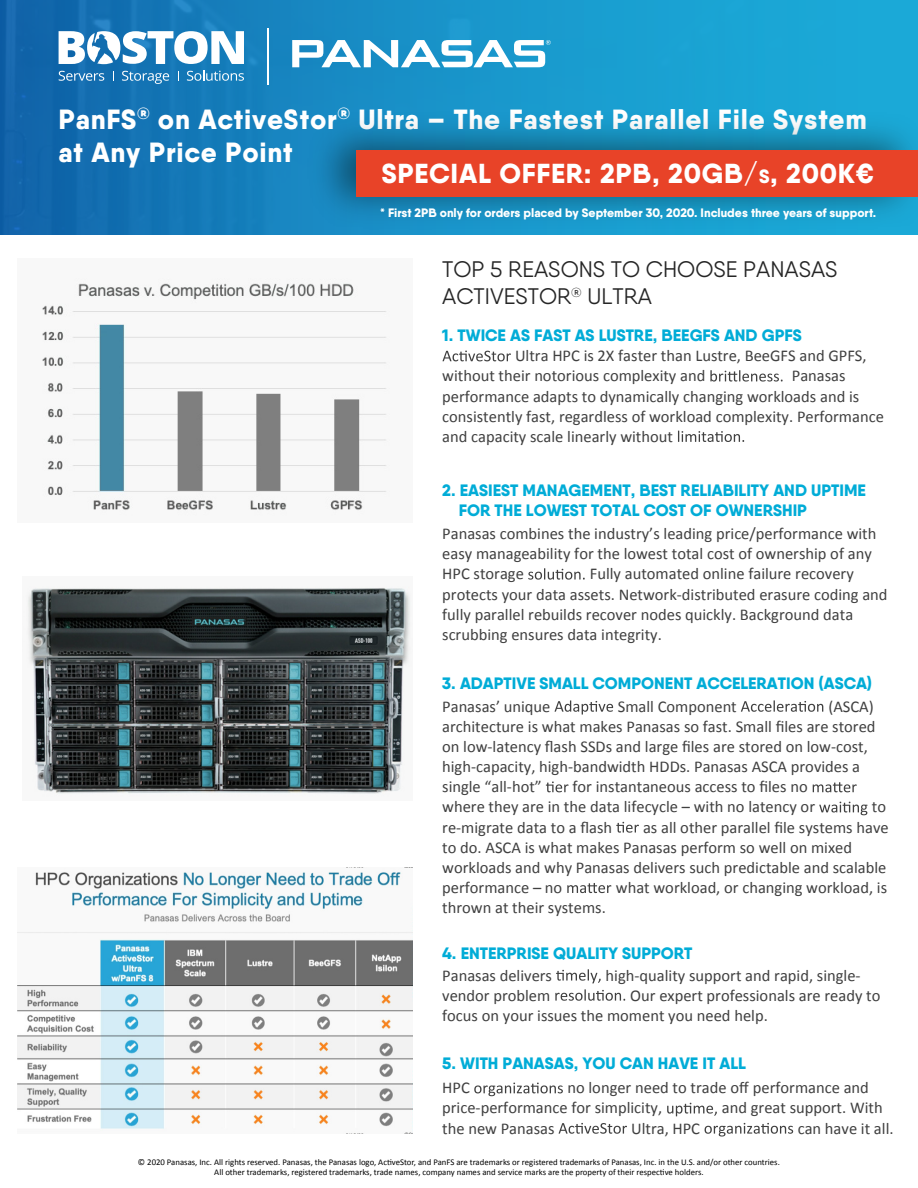
<style>
.page{position:relative;width:918px;height:1188px;background:#fff}
.page>*{position:absolute;margin:0;border:0;box-sizing:border-box;transform-origin:0 0}
.t1{font:800 27.75px/33.3px "Qanelas";letter-spacing:.03em;color:#fff}
.t2{font:800 27.45px "Qanelas";letter-spacing:.03em;color:#fff}
.t3{font:22.5px/27px "Qanelas";color:#262626}
.t4{font:16.5px/20.1px "Calibri";color:#404040}
.t5{font:800 16.5px/19.8px "Qanelas";color:#01acd7}
.t6{font:800 12.3px "Qanelas";color:#fff}
.t7{font:8.7px/10.5px "Calibri";color:#000;text-align:center}
.s1{font-size:19.2px}
</style>
<div class="page">
<div style="left:0;top:0;width:918px;height:234px;background:linear-gradient(to right,#136aae,#1db4de)"></div>
<svg style="left:443px;top:351px;width:68px;height:10px"></svg>
<svg style="left:710px;top:370px;width:73px;height:12px"></svg>
<svg style="left:678px;top:431px;width:66px;height:11px"></svg>
<svg style="left:528px;top:568px;width:57px;height:12px"></svg>
<svg style="left:555px;top:700px;width:58px;height:15px"></svg>
<svg style="left:741px;top:700px;width:82px;height:12px"></svg>
<svg style="left:546px;top:782px;width:22px;height:10px"></svg>
<svg style="left:813px;top:782px;width:44px;height:10px"></svg>
<svg style="left:819px;top:802px;width:48px;height:13px"></svg>
<svg style="left:616px;top:822px;width:23px;height:11px"></svg>
<svg style="left:567px;top:883px;width:44px;height:10px"></svg>
<svg style="left:556px;top:969px;width:45px;height:14px"></svg>
<svg style="left:555px;top:989px;width:70px;height:12px"></svg>
<svg style="left:474px;top:1083px;width:89px;height:13px"></svg>
<svg style="left:667px;top:1103px;width:50px;height:13px"></svg>
<svg style="left:559px;top:1123px;width:68px;height:11px"></svg>
<svg style="left:705px;top:1123px;width:88px;height:14px"></svg>
<svg style="left:42px;top:279px;width:345px;height:232px"></svg>
<svg style="left:27px;top:587px;width:384px;height:209px;background:#454e50"></svg>
<svg style="left:17px;top:872px;width:395px;height:262px;fill:#f2f2f5"></svg>
<img style="left:297px;top:101px;width:621px;height:134px">
<div style="left:357px;top:150px;width:561px;height:47px;background:#e84328"></div>
<svg style="left:59px;top:71px;width:45px;height:10px"></svg>
<svg style="left:122px;top:71px;width:47px;height:13px"></svg>
<svg style="left:187px;top:70px;width:57px;height:11px"></svg>
<svg style="left:59px;top:31px;width:185px;height:33px"></svg>
<svg style="left:292px;top:40px;width:259px;height:27px"></svg>
<hr style="left:268px;top:28px;width:1px;height:57px;background:#fff">
<h1 class="t1" style="left:59px;top:102px;width:810px">PanFS<sup>®</sup> on ActiveStor<sup>®</sup> Ultra – The Fastest Parallel File System at Any Price Point</h1>
<h2 class="t2" style="left:382px;top:156px;width:493px">SPECIAL OFFER: 2PB, 20GB/<span class="s1">S</span>, 200K€</h2>
<p class="t6" style="left:380px;top:205px;width:498px">* First 2PB only for orders placed by September 30, 2020. Includes three years of support.</p>
<h3 class="t3" style="left:442px;top:256px;width:397px">TOP 5 REASONS TO CHOOSE PANASAS<br>ACTIVESTOR<sup>®</sup> ULTRA</h3>
<p class="t5" style="left:442px;top:326px;width:361px">1. TWICE AS FAST AS LUSTRE, BEEGFS AND GPFS</p>
<p class="t4" style="left:442px;top:346px;width:426px;text-indent:73px">Ultra HPC is 2X faster than Lustre, BeeGFS and GPFS, without their notorious complexity and</p>
<p class="t4" style="left:442px;top:366px;width:443px;text-indent:350px">Panasas performance adapts to dynamically changing workloads and is consistently fast, regardless of workload complexity. Performance and capacity scale linearly without</p>
<p class="t5" style="left:459px;top:480px;width:409px;text-indent:-16px">2. EASIEST MANAGEMENT, BEST RELIABILITY AND UPTIME<br>FOR THE LOWEST TOTAL COST OF OWNERSHIP</p>
<p class="t4" style="left:442px;top:524px;width:436px">Panasas combines the industry’s leading price/performance with easy manageability for the lowest total cost of ownership of any<br>HPC storage</p>
<p class="t4" style="left:442px;top:564px;width:447px;text-indent:148px">Fully automated online failure recovery protects your data assets. Network-distributed erasure coding and fully parallel rebuilds recover nodes quickly. Background data scrubbing ensures data integrity.</p>
<p class="t5" style="left:442px;top:673px;width:432px">3. ADAPTIVE SMALL COMPONENT ACCELERATION (ASCA)</p>
<p class="t4" style="left:442px;top:696px;width:435px;text-indent:386px">(ASCA) architecture is what makes Panasas so fast. Small files are stored on low-latency flash SSDs and large files are stored on low-cost, high-capacity, high-bandwidth HDDs. Panasas ASCA provides a single “all-hot”</p>
<p class="t4" style="left:442px;top:696px;width:110px">Panasas’ unique</p>
<p class="t4" style="left:618px;top:696px;width:121px">Small Component</p>
<p class="t4" style="left:442px;top:777px;width:374px;text-indent:130px">for instantaneous access to files no where they are in the data lifecycle – with no latency or</p>
<p class="t4" style="left:872px;top:797px;width:16px">to</p>
<p class="t4" style="left:442px;top:817px;width:448px;text-indent:201px">as all other parallel file systems have to do. ASCA is what makes Panasas perform so well on mixed workloads and why Panasas delivers such predictable and scalable performance – no</p>
<p class="t4" style="left:442px;top:817px;width:171px">re-migrate data to a flash</p>
<p class="t4" style="left:616px;top:877px;width:273px">what workload, or changing workload, is</p>
<p class="t4" style="left:442px;top:898px;width:165px">thrown at their systems.</p>
<p class="t5" style="left:442px;top:943px;width:252px">4. ENTERPRISE QUALITY SUPPORT</p>
<p class="t4" style="left:442px;top:965px;width:111px">Panasas delivers</p>
<p class="t4" style="left:606px;top:965px;width:256px">high-quality support and rapid, single-</p>
<p class="t4" style="left:442px;top:985px;width:110px">vendor problem</p>
<p class="t4" style="left:442px;top:985px;width:440px;text-indent:188px">Our expert professionals are ready to focus on your issues the moment you need help.</p>
<p class="t5" style="left:442px;top:1054px;width:305px">5. WITH PANASAS, YOU CAN HAVE IT ALL</p>
<p class="t4" style="left:442px;top:1078px;width:29px">HPC</p>
<p class="t4" style="left:442px;top:1078px;width:428px;text-indent:125px">no longer need to trade off performance and price-performance for simplicity,</p>
<p class="t4" style="left:722px;top:1098px;width:162px">and great support. With</p>
<p class="t4" style="left:442px;top:1118px;width:114px">the new Panasas</p>
<p class="t4" style="left:631px;top:1118px;width:71px">Ultra, HPC</p>
<p class="t4" style="left:798px;top:1118px;width:97px">can have it all.</p>
<p class="t7" style="left:138px;top:1157px;width:643px">© 2020 Panasas, Inc. All rights reserved. Panasas, the Panasas logo, ActiveStor, and PanFS are trademarks or registered trademarks of Panasas, Inc. in the U.S. and/or other countries.<br>All other trademarks, registered trademarks, trade names, company names and service marks are the property of their respective holders.</p>
</div>
